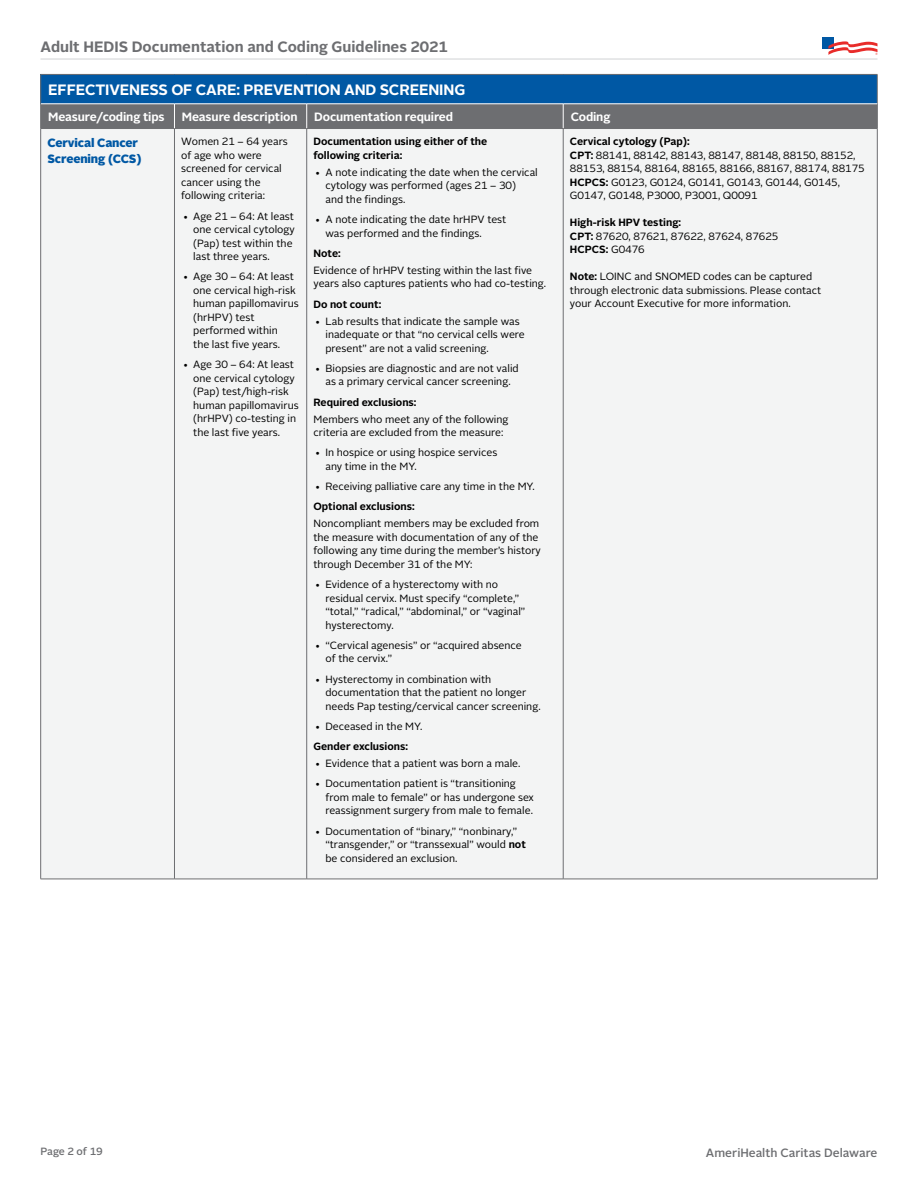
<style>
.page{position:relative;width:918px;height:1188px;background:#fff}
.page>*{position:absolute;margin:0;border:0;box-sizing:border-box;transform-origin:0 0}
.t1{font:700 15px "Alright Sans";color:#6d6e71}
.Measure_coding_tips{font:700 15px "Alright Sans";letter-spacing:-.01em;color:#fff}
.Measure_coding_tips-2{font:700 12px "Alright Sans";letter-spacing:-.01em;color:#fff}
.body_copy{font:900 12px/16.5px "Alright Sans";letter-spacing:-.01em;color:#0058a4}
.t2{font:500 12px "Alright Sans";color:#6d6e71}
.bullets{font:10.5px/13.5px "Alright Sans";color:#000}
.Bold_up_to{font:10.5px/13.5px "Alright Sans";color:#000}
.body_copy-2{font:10.5px/13.5px "Alright Sans";color:#000}
.Bold_up_to-2{font:700 10.5px/13.5px "Alright Sans";color:#000}
.t3{font:500 10.5px "Alright Sans";color:#6d6e71}
.s1{font-weight:700}
</style>
<div class="page">
<hr style="left:40px;top:59px;width:838px;height:1px;background:#d1d3d4">
<div style="left:823px;top:37px;width:11px;height:12px;background:#0058a4"></div>
<svg style="left:828px;top:41px;width:49px;height:14px"></svg>
<div style="left:41px;top:129px;width:836px;height:750px;background:#f3f4f4"></div>
<hr style="left:40px;top:74px;width:134px;height:1px;background:#6d6e71">
<hr style="left:174px;top:74px;width:133px;height:1px;background:#6d6e71">
<hr style="left:307px;top:74px;width:256px;height:1px;background:#6d6e71">
<hr style="left:563px;top:74px;width:315px;height:1px;background:#6d6e71">
<hr style="left:40px;top:879px;width:134px;height:1px;background:#6d6e71">
<hr style="left:174px;top:879px;width:133px;height:1px;background:#6d6e71">
<hr style="left:307px;top:879px;width:256px;height:1px;background:#6d6e71">
<hr style="left:563px;top:879px;width:315px;height:1px;background:#6d6e71">
<svg style="left:40px;top:75px;width:838px;height:53px;background:#36658f"></svg>
<hr style="left:40px;top:128px;width:134px;height:1px;background:#6d6e71">
<hr style="left:40px;top:129px;width:1px;height:750px;background:#6d6e71">
<hr style="left:174px;top:128px;width:133px;height:1px;background:#6d6e71">
<hr style="left:174px;top:129px;width:1px;height:750px;background:#6d6e71">
<hr style="left:307px;top:128px;width:256px;height:1px;background:#6d6e71">
<hr style="left:306px;top:129px;width:1px;height:750px;background:#6d6e71">
<hr style="left:563px;top:128px;width:315px;height:1px;background:#6d6e71">
<hr style="left:563px;top:129px;width:1px;height:750px;background:#6d6e71">
<hr style="left:877px;top:129px;width:1px;height:750px;background:#6d6e71">
<h1 class="t1" style="left:40px;top:36px;width:409px">Adult HEDIS Documentation and Coding Guidelines 2021</h1>
<p class="Measure_coding_tips" style="left:48px;top:79px;width:419px">EFFECTIVENESS OF CARE: PREVENTION AND SCREENING</p>
<p class="Measure_coding_tips-2" style="left:48px;top:108px;width:118px">Measure/coding tips</p>
<p class="Measure_coding_tips-2" style="left:182px;top:108px;width:117px">Measure description</p>
<p class="Measure_coding_tips-2" style="left:314px;top:108px;width:140px">Documentation required</p>
<p class="Measure_coding_tips-2" style="left:571px;top:108px;width:41px">Coding</p>
<p class="body_copy" style="left:47px;top:134px;width:96px">Cervical Cancer<br>Screening (CCS)</p>
<p class="body_copy-2" style="left:181px;top:135px;width:108px">Women 21 – 64 years of age who were screened for cervical cancer using the following criteria:</p>
<p class="bullets" style="left:193px;top:209px;width:103px;text-indent:-10px">• Age 21 – 64: At least one cervical cytology (Pap) test within the last three years.</p>
<p class="bullets" style="left:193px;top:270px;width:107px;text-indent:-10px">• Age 30 – 64: At least one cervical high-risk human papillomavirus (hrHPV) test performed within<br>the last five years.</p>
<p class="bullets" style="left:193px;top:358px;width:107px;text-indent:-10px">• Age 30 – 64: At least one cervical cytology (Pap) test/high-risk human papillomavirus (hrHPV) co-testing in the last five years.</p>
<p class="Bold_up_to-2" style="left:313px;top:135px;width:175px">Documentation using either of the following criteria:</p>
<p class="bullets" style="left:325px;top:166px;width:214px;text-indent:-10px">• A note indicating the date when the cervical cytology was performed (ages 21 – 30)<br>and the findings.</p>
<p class="bullets" style="left:325px;top:213px;width:182px;text-indent:-10px">• A note indicating the date hrHPV test was performed and the findings.</p>
<p class="Bold_up_to-2" style="left:313px;top:247px;width:29px">Note:</p>
<p class="body_copy-2" style="left:313px;top:264px;width:234px">Evidence of hrHPV testing within the last five years also captures patients who had co-testing.</p>
<p class="Bold_up_to-2" style="left:313px;top:297px;width:69px">Do not count:</p>
<p class="bullets" style="left:325px;top:314px;width:201px;text-indent:-10px">• Lab results that indicate the sample was inadequate or that “no cervical cells were present” are not a valid screening.</p>
<p class="bullets" style="left:315px;top:362px;width:205px;text-align:center">• Biopsies are diagnostic and are not valid as a primary cervical cancer screening.</p>
<p class="Bold_up_to-2" style="left:313px;top:395px;width:105px">Required exclusions:</p>
<p class="body_copy-2" style="left:313px;top:412px;width:197px">Members who meet any of the following criteria are excluded from the measure:</p>
<p class="bullets" style="left:325px;top:446px;width:173px;text-indent:-10px">• In hospice or using hospice services any time in the MY.</p>
<p class="bullets" style="left:315px;top:480px;width:221px">• Receiving palliative care any time in the MY.</p>
<p class="Bold_up_to-2" style="left:313px;top:500px;width:103px">Optional exclusions:</p>
<p class="body_copy-2" style="left:313px;top:517px;width:229px">Noncompliant members may be excluded from the measure with documentation of any of the following any time during the member’s history through December 31 of the MY:</p>
<p class="bullets" style="left:325px;top:578px;width:201px;text-indent:-10px">• Evidence of a hysterectomy with no residual cervix. Must specify “complete,” “total,” “radical,” “abdominal,” or “vaginal” hysterectomy.</p>
<p class="bullets" style="left:325px;top:639px;width:198px;text-indent:-10px">• “Cervical agenesis” or “acquired absence of the cervix.”</p>
<p class="bullets" style="left:325px;top:672px;width:217px;text-indent:-10px">• Hysterectomy in combination with documentation that the patient no longer needs Pap testing/cervical cancer screening.</p>
<p class="bullets" style="left:315px;top:720px;width:109px">• Deceased in the MY.</p>
<p class="Bold_up_to-2" style="left:313px;top:740px;width:96px">Gender exclusions:</p>
<p class="bullets" style="left:315px;top:757px;width:207px">• Evidence that a patient was born a male.</p>
<p class="bullets" style="left:325px;top:777px;width:210px;text-indent:-10px">• Documentation patient is “transitioning from male to female” or has undergone sex reassignment surgery from male to female.</p>
<p class="bullets" style="left:325px;top:824px;width:202px;text-indent:-10px">• Documentation of “binary,” “nonbinary,” “transgender,” or “transsexual” would <span class="s1">not </span>be considered an exclusion.</p>
<p class="Bold_up_to" style="left:570px;top:135px;width:296px"><span class="s1">Cervical cytology (Pap):<br>CPT:</span> 88141, 88142, 88143, 88147, 88148, 88150, 88152, 88153, 88154, 88164, 88165, 88166, 88167, 88174, 88175<br><span class="s1">HCPCS:</span> G0123, G0124, G0141, G0143, G0144, G0145, G0147, G0148, P3000, P3001, Q0091</p>
<p class="Bold_up_to" style="left:570px;top:216px;width:210px"><span class="s1">High-risk HPV testing:<br>CPT:</span> 87620, 87621, 87622, 87624, 87625<br><span class="s1">HCPCS:</span> G0476</p>
<p class="Bold_up_to" style="left:570px;top:270px;width:253px"><span class="s1">Note:</span> LOINC and SNOMED codes can be captured through electronic data submissions. Please contact your Account Executive for more information.</p>
<p class="t3" style="left:40px;top:1145px;width:64px">Page 2 of 19</p>
<p class="t2" style="left:706px;top:1144px;width:173px">AmeriHealth Caritas Delaware</p>
</div>
